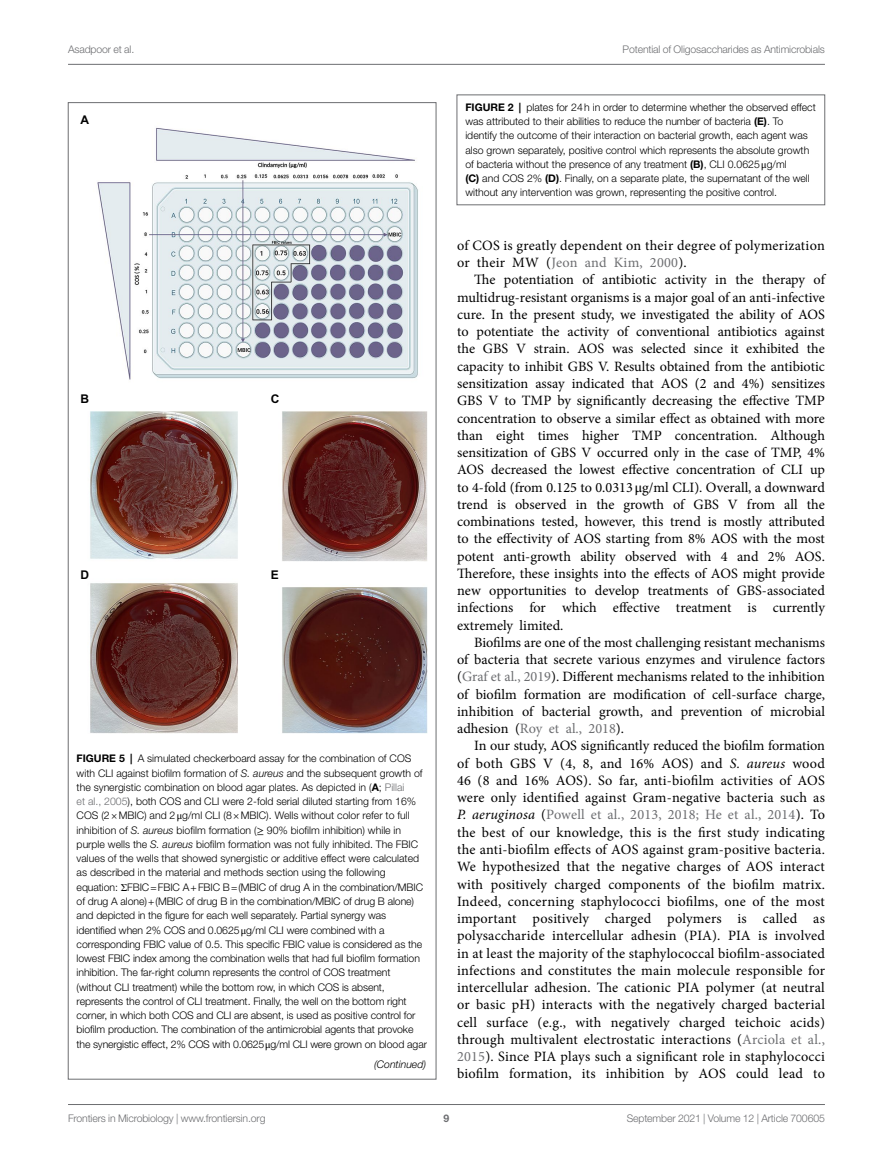
<style>
.page{position:relative;width:893px;height:1170px;background:#fff}
.page>*{position:absolute;margin:0;border:0;box-sizing:border-box;transform-origin:0 0}
.TEXT{font:14.25px/17.2px "Minion Pro";letter-spacing:.005em;color:#000;text-align:justify}
.t1{font:700 12px "Arial";color:#000}
.FIG_LEG{font:300 10.5px/14.2px "Helvetica Neue LT Std";color:#000}
.t2{font:300 10.5px "Helvetica Neue LT Std";letter-spacing:-.015em;color:#6d6e71}
.FIG_LEG-2{font:italic 300 10.5px "Helvetica Neue LT Std";color:#000}
.t3{font:700 10.5px "Helvetica Neue LT Std";color:#6d6e71}
.s1{font-weight:700}
.s2{font-style:italic}
.s3{color:#6d6e71}
.s4{font-family:"STIX General";font-weight:400}
.s5{font-family:"STIX General"}
</style>
<div class="page">
<hr style="left:68px;top:64px;width:757px;height:1px;background:#6d6e71">
<hr style="left:68px;top:1104px;width:757px;height:1px;background:#6d6e71">
<img style="left:90px;top:128px;width:337px;height:605px">
<div style="left:457px;top:95px;width:368px;height:110px;border:1px solid #6d6e71"></div>
<p class="t2" style="left:68px;top:42px;width:68px">Asadpoor et al.</p>
<p class="t2" style="left:623px;top:42px;width:204px">Potential of Oligosaccharides as Antimicrobials</p>
<p class="t1" style="left:81px;top:111px;width:10px">A</p>
<p class="t1" style="left:81px;top:390px;width:10px">B</p>
<p class="t1" style="left:271px;top:390px;width:10px">C</p>
<p class="t1" style="left:81px;top:566px;width:10px">D</p>
<p class="t1" style="left:271px;top:566px;width:10px">E</p>
<p class="FIG_LEG" style="left:77px;top:751px;width:352px"><span class="s1">FIGURE 5 |</span> A simulated checkerboard assay for the combination of COS with CLI against biofilm formation of <span class="s2">S. aureus</span> and the subsequent growth of the synergistic combination on blood agar plates. As depicted in (<span class="s1">A</span>; <span class="s3">Pillai<br>et al., 2005</span>), both COS and CLI were 2-fold serial diluted starting from 16% COS (2×MBIC) and 2<span class="s4">μ</span>g/ml CLI (8×MBIC). Wells without color refer to full inhibition of <span class="s2">S. aureus</span> biofilm formation (<span class="s4">≥</span> 90% biofilm inhibition) while in purple wells the <span class="s2">S. aureus</span> biofilm formation was not fully inhibited. The FBIC values of the wells that showed synergistic or additive effect were calculated as described in the material and methods section using the following equation: <span class="s4">Σ</span>FBIC=FBIC A+FBIC B=(MBIC of drug A in the combination/MBIC of drug A alone)+(MBIC of drug B in the combination/MBIC of drug B alone) and depicted in the figure for each well separately. Partial synergy was identified when 2% COS and 0.0625<span class="s4">μ</span>g/ml CLI were combined with a corresponding FBIC value of 0.5. This specific FBIC value is considered as the lowest FBIC index among the combination wells that had full biofilm formation inhibition. The far-right column represents the control of COS treatment (without CLI treatment) while the bottom row, in which COS is absent, represents the control of CLI treatment. Finally, the well on the bottom right corner, in which both COS and CLI are absent, is used as positive control for biofilm production. The combination of the antimicrobial agents that provoke the synergistic effect, 2% COS with 0.0625<span class="s4">μ</span>g/ml CLI were grown on blood agar</p>
<p class="FIG_LEG-2" style="left:374px;top:1058px;width:54px">(Continued)</p>
<p class="FIG_LEG" style="left:465px;top:100px;width:352px"><span class="s1">FIGURE 2 |</span> plates for 24h in order to determine whether the observed effect was attributed to their abilities to reduce the number of bacteria <span class="s1">(E)</span>. To identify the outcome of their interaction on bacterial growth, each agent was also grown separately, positive control which represents the absolute growth of bacteria without the presence of any treatment <span class="s1">(B)</span>, CLI 0.0625<span class="s4">μ</span>g/ml<br><span class="s1">(C)</span> and COS 2% <span class="s1">(D)</span>. Finally, on a separate plate, the supernatant of the well without any intervention was grown, representing the positive control.</p>
<p class="TEXT" style="left:457px;top:237px;width:369px">of COS is greatly dependent on their degree of polymerization or their MW (<span class="s3">Jeon and Kim, 2000</span>).</p>
<p class="TEXT" style="left:457px;top:271px;width:369px;text-indent:17px">The potentiation of antibiotic activity in the therapy of multidrug-resistant organisms is a major goal of an anti-infective cure. In the present study, we investigated the ability of AOS to potentiate the activity of conventional antibiotics against the GBS V strain. AOS was selected since it exhibited the capacity to inhibit GBS V. Results obtained from the antibiotic sensitization assay indicated that AOS (2 and 4%) sensitizes GBS V to TMP by significantly decreasing the effective TMP concentration to observe a similar effect as obtained with more than eight times higher TMP concentration. Although sensitization of GBS V occurred only in the case of TMP, 4% AOS decreased the lowest effective concentration of CLI up to 4-fold (from 0.125 to 0.0313<span class="s5">μ</span>g/ml CLI). Overall, a downward trend is observed in the growth of GBS V from all the combinations tested, however, this trend is mostly attributed to the effectivity of AOS starting from 8% AOS with the most potent anti-growth ability observed with 4 and 2% AOS.<br>Therefore, these insights into the effects of AOS might provide new opportunities to develop treatments of GBS-associated infections for which effective treatment is currently extremely limited.</p>
<p class="TEXT" style="left:457px;top:633px;width:369px;text-indent:17px">Biofilms are one of the most challenging resistant mechanisms of bacteria that secrete various enzymes and virulence factors (<span class="s3">Graf et al., 2019</span>). Different mechanisms related to the inhibition of biofilm formation are modification of cell-surface charge, inhibition of bacterial growth, and prevention of microbial adhesion (<span class="s3">Roy et al., 2018</span>).</p>
<p class="TEXT" style="left:457px;top:737px;width:369px;text-indent:17px">In our study, AOS significantly reduced the biofilm formation of both GBS V (4, 8, and 16% AOS) and <span class="s2">S. aureus</span> wood 46 (8 and 16% AOS). So far, anti-biofilm activities of AOS were only identified against Gram-negative bacteria such as <span class="s2">P. aeruginosa</span> (<span class="s3">Powell et al., 2013, 2018; He et al., 2014</span>). To the best of our knowledge, this is the first study indicating the anti-biofilm effects of AOS against gram-positive bacteria.<br>We hypothesized that the negative charges of AOS interact with positively charged components of the biofilm matrix.<br>Indeed, concerning staphylococci biofilms, one of the most important positively charged polymers is called as polysaccharide intercellular adhesin (PIA). PIA is involved in at least the majority of the staphylococcal biofilm-associated infections and constitutes the main molecule responsible for intercellular adhesion. The cationic PIA polymer (at neutral or basic pH) interacts with the negatively charged bacterial cell surface (e.g., with negatively charged teichoic acids) through multivalent electrostatic interactions (<span class="s3">Arciola et al., 2015</span>). Since PIA plays such a significant role in staphylococci biofilm formation, its inhibition by AOS could lead to</p>
<p class="t2" style="left:68px;top:1111px;width:199px">Frontiers in Microbiology | www.frontiersin.org</p>
<p class="t3" style="left:444px;top:1111px;width:7px">9</p>
<p class="t2" style="left:627px;top:1111px;width:200px">September 2021 | Volume 12 | Article 700605</p>
</div>
